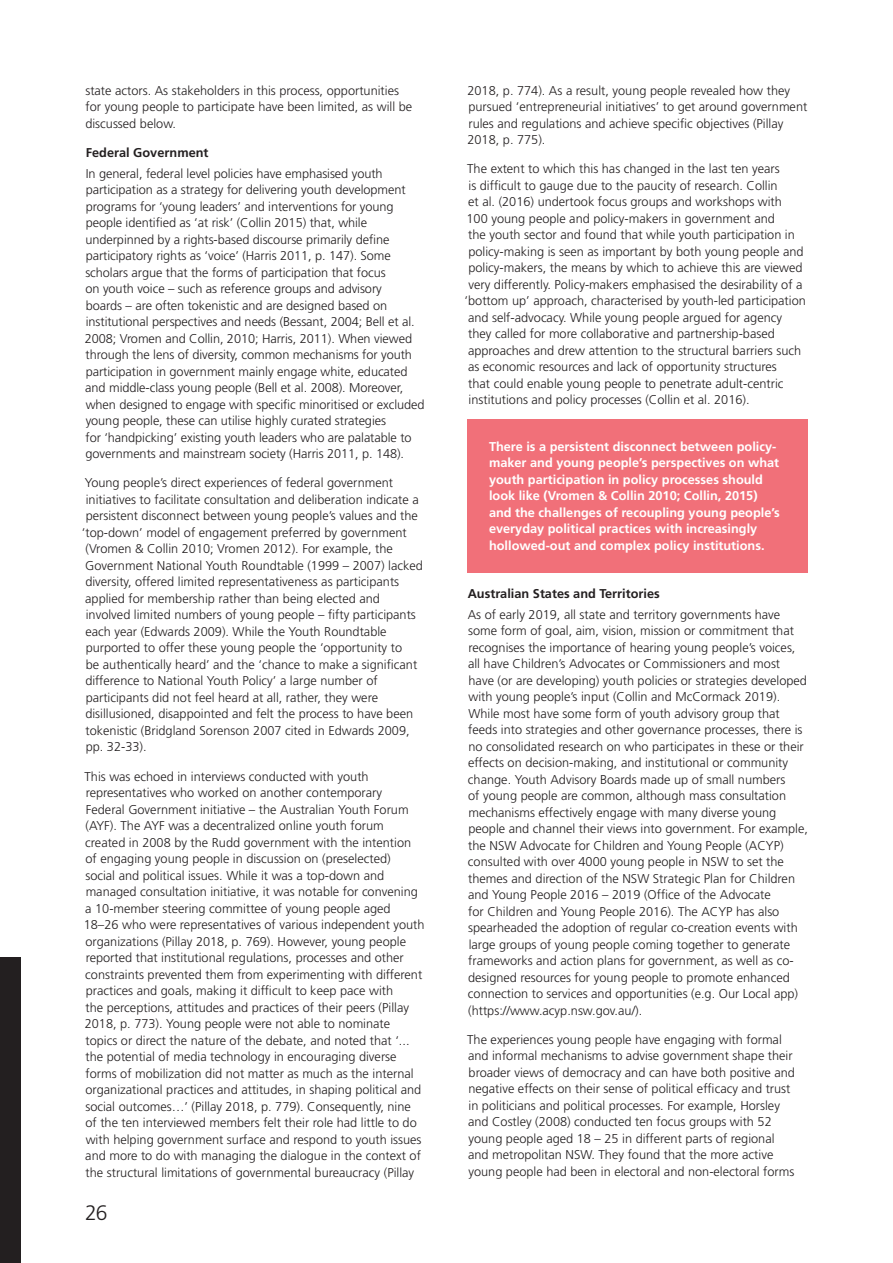
<style>
.page{position:relative;width:893px;height:1263px;background:#fff}
.page>*{position:absolute;margin:0;border:0;box-sizing:border-box;transform-origin:0 0}
.t1{font:300 21px "Frutiger";color:#231f20}
.t2{font:300 12.75px/16.5px "Frutiger";color:#231f20}
.t3{font:700 12.75px/16.5px "Frutiger";color:#fff}
.t4{font:700 12.75px "Frutiger";color:#231f20}
</style>
<div class="page">
<div style="left:468px;top:420px;width:340px;height:153px;background:#f17079"></div>
<div style="left:0;top:957px;width:21px;height:306px;background:#231f20"></div>
<p class="t2" style="left:85px;top:82px;width:328px">state actors. As stakeholders in this process, opportunities for young people to participate have been limited, as will be discussed below.</p>
<p class="t4" style="left:86px;top:145px;width:124px">Federal Government</p>
<p class="t2" style="left:85px;top:165px;width:341px">In general, federal level policies have emphasised youth participation as a strategy for delivering youth development programs for ‘young leaders’ and interventions for young people identified as ‘at risk’ (Collin 2015) that, while underpinned by a rights-based discourse primarily define participatory rights as ‘voice’ (Harris 2011, p. 147). Some scholars argue that the forms of participation that focus<br>on youth voice – such as reference groups and advisory<br>boards – are often tokenistic and are designed based on institutional perspectives and needs (Bessant, 2004; Bell et al.<br>2008; Vromen and Collin, 2010; Harris, 2011). When viewed through the lens of diversity, common mechanisms for youth participation in government mainly engage white, educated and middle-class young people (Bell et al. 2008). Moreover, when designed to engage with specific minoritised or excluded young people, these can utilise highly curated strategies<br>for ‘handpicking’ existing youth leaders who are palatable to governments and mainstream society (Harris 2011, p. 148).</p>
<p class="t2" style="left:85px;top:475px;width:310px">Young people’s direct experiences of federal government</p>
<p class="t2" style="left:86px;top:491px;width:334px">initiatives to facilitate consultation and deliberation indicate a</p>
<p class="t2" style="left:86px;top:508px;width:334px">persistent disconnect between young people’s values and the</p>
<p class="t2" style="left:82px;top:524px;width:326px">‘top-down’ model of engagement preferred by government</p>
<p class="t2" style="left:85px;top:541px;width:309px">(Vromen &amp; Collin 2010; Vromen 2012). For example, the</p>
<p class="t2" style="left:85px;top:557px;width:339px">Government National Youth Roundtable (1999 – 2007) lacked</p>
<p class="t2" style="left:85px;top:574px;width:315px">diversity, offered limited representativeness as participants</p>
<p class="t2" style="left:85px;top:590px;width:296px">applied for membership rather than being elected and</p>
<p class="t2" style="left:86px;top:607px;width:332px">involved limited numbers of young people – fifty participants</p>
<p class="t2" style="left:85px;top:623px;width:303px">each year (Edwards 2009). While the Youth Roundtable</p>
<p class="t2" style="left:86px;top:640px;width:318px">purported to offer these young people the ‘opportunity to</p>
<p class="t2" style="left:86px;top:656px;width:333px">be authentically heard’ and the ‘chance to make a significant</p>
<p class="t2" style="left:85px;top:673px;width:294px">difference to National Youth Policy’ a large number of</p>
<p class="t2" style="left:86px;top:689px;width:294px">participants did not feel heard at all, rather, they were</p>
<p class="t2" style="left:85px;top:706px;width:329px">disillusioned, disappointed and felt the process to have been</p>
<p class="t2" style="left:86px;top:722px;width:326px">tokenistic (Bridgland Sorenson 2007 cited in Edwards 2009,</p>
<p class="t2" style="left:86px;top:739px;width:62px">pp. 32-33).</p>
<p class="t2" style="left:84px;top:768px;width:342px">This was echoed in interviews conducted with youth representatives who worked on another contemporary<br>Federal Government initiative – the Australian Youth Forum (AYF). The AYF was a decentralized online youth forum created in 2008 by the Rudd government with the intention<br>of engaging young people in discussion on (preselected)<br>social and political issues. While it was a top-down and managed consultation initiative, it was notable for convening a 10-member steering committee of young people aged 18–26 who were representatives of various independent youth organizations (Pillay 2018, p. 769). However, young people reported that institutional regulations, processes and other constraints prevented them from experimenting with different practices and goals, making it difficult to keep pace with<br>the perceptions, attitudes and practices of their peers (Pillay 2018, p. 773). Young people were not able to nominate<br>topics or direct the nature of the debate, and noted that ‘... the potential of media technology in encouraging diverse forms of mobilization did not matter as much as the internal organizational practices and attitudes, in shaping political and social outcomes…’ (Pillay 2018, p. 779). Consequently, nine<br>of the ten interviewed members felt their role had little to do with helping government surface and respond to youth issues and more to do with managing the dialogue in the context of the structural limitations of governmental bureaucracy (Pillay</p>
<h1 class="t1" style="left:85px;top:1201px;width:24px">26</h1>
<p class="t2" style="left:467px;top:82px;width:341px">2018, p. 774). As a result, young people revealed how they pursued ‘entrepreneurial initiatives’ to get around government rules and regulations and achieve specific objectives (Pillay 2018, p. 775).</p>
<p class="t2" style="left:467px;top:161px;width:314px">The extent to which this has changed in the last ten years</p>
<p class="t2" style="left:469px;top:177px;width:311px">is difficult to gauge due to the paucity of research. Collin</p>
<p class="t2" style="left:468px;top:194px;width:315px">et al. (2016) undertook focus groups and workshops with</p>
<p class="t2" style="left:466px;top:210px;width:310px">100 young people and policy-makers in government and</p>
<p class="t2" style="left:468px;top:227px;width:328px">the youth sector and found that while youth participation in</p>
<p class="t2" style="left:468px;top:243px;width:337px">policy-making is seen as important by both young people and</p>
<p class="t2" style="left:468px;top:260px;width:336px">policy-makers, the means by which to achieve this are viewed</p>
<p class="t2" style="left:468px;top:276px;width:336px">very differently. Policy-makers emphasised the desirability of a</p>
<p class="t2" style="left:465px;top:293px;width:343px">‘bottom up’ approach, characterised by youth-led participation</p>
<p class="t2" style="left:468px;top:309px;width:316px">and self-advocacy. While young people argued for agency</p>
<p class="t2" style="left:468px;top:326px;width:308px">they called for more collaborative and partnership-based</p>
<p class="t2" style="left:468px;top:342px;width:335px">approaches and drew attention to the structural barriers such</p>
<p class="t2" style="left:468px;top:359px;width:310px">as economic resources and lack of opportunity structures</p>
<p class="t2" style="left:468px;top:375px;width:317px">that could enable young people to penetrate adult-centric</p>
<p class="t2" style="left:469px;top:392px;width:283px">institutions and policy processes (Collin et al. 2016).</p>
<p class="t3" style="left:489px;top:438px;width:292px">There is a persistent disconnect between policy&shy;maker and young people’s perspectives on what youth participation in policy processes should look like (Vromen &amp; Collin 2010; Collin, 2015) and the challenges of recoupling young people’s everyday political practices with increasingly hollowed-out and complex policy institutions.</p>
<p class="t4" style="left:468px;top:586px;width:194px">Australian States and Territories</p>
<p class="t2" style="left:468px;top:606px;width:342px">As of early 2019, all state and territory governments have some form of goal, aim, vision, mission or commitment that recognises the importance of hearing young people’s voices, all have Children’s Advocates or Commissioners and most have (or are developing) youth policies or strategies developed with young people’s input (Collin and McCormack 2019).<br>While most have some form of youth advisory group that feeds into strategies and other governance processes, there is no consolidated research on who participates in these or their effects on decision-making, and institutional or community change. Youth Advisory Boards made up of small numbers<br>of young people are common, although mass consultation mechanisms effectively engage with many diverse young people and channel their views into government. For example, the NSW Advocate for Children and Young People (ACYP) consulted with over 4000 young people in NSW to set the themes and direction of the NSW Strategic Plan for Children and Young People 2016 – 2019 (Office of the Advocate<br>for Children and Young People 2016). The ACYP has also spearheaded the adoption of regular co-creation events with large groups of young people coming together to generate frameworks and action plans for government, as well as co&shy;designed resources for young people to promote enhanced connection to services and opportunities (e.g. Our Local app) (https://www.acyp.nsw.gov.au/).</p>
<p class="t2" style="left:467px;top:1031px;width:329px">The experiences young people have engaging with formal and informal mechanisms to advise government shape their broader views of democracy and can have both positive and negative effects on their sense of political efficacy and trust in politicians and political processes. For example, Horsley and Costley (2008) conducted ten focus groups with 52 young people aged 18 – 25 in different parts of regional and metropolitan NSW. They found that the more active young people had been in electoral and non-electoral forms</p>
</div>
